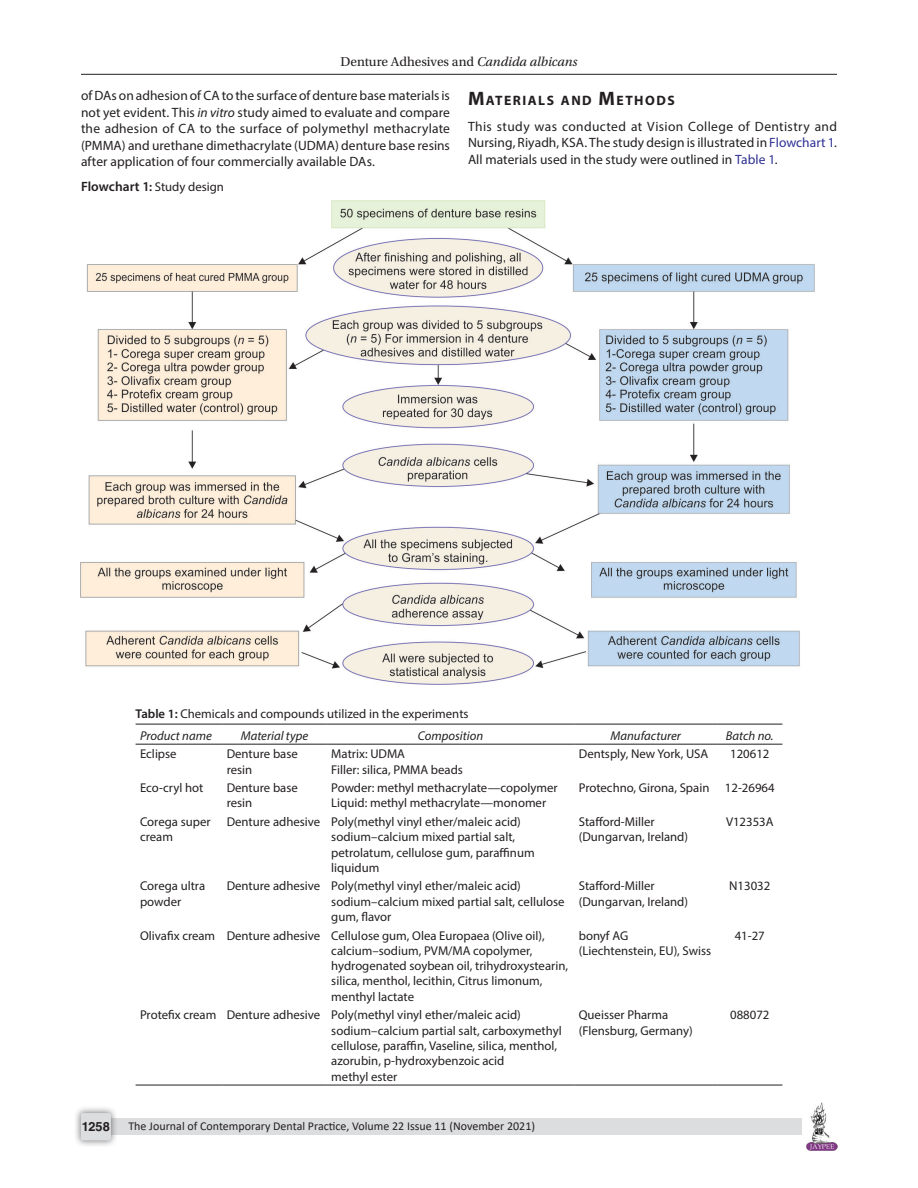
<style>
.page{position:relative;width:918px;height:1188px;background:#fff}
.page>*{position:absolute;margin:0;border:0;box-sizing:border-box;transform-origin:0 0}
.Head-1{font:700 13.65px "Myriad Pro";letter-spacing:.105em;color:#231f20}
.Para-Indent{font:13.5px/16.5px "Myriad Pro";letter-spacing:.005em;color:#231f20;text-align:justify}
.Para-NoIndent{font:13.5px/16.5px "Myriad Pro";color:#231f20;text-align:justify}
.t1{font:13.5px "Utopia Std";color:#231f20}
.TableBody{font:12.75px/15.3px "Myriad Pro";color:#231f20}
.TableHeader{font:italic 12.75px "Myriad Pro";color:#231f20}
.TableCaption{font:12.75px "Myriad Pro";color:#231f20}
.FigCaption{font:12.75px "Myriad Pro";color:#231f20}
.t2{font:700 12.75px "Helvetica LT Std";color:#231f20}
.t3{font:12px "Calibri";color:#231f20}
.s1{font-style:italic}
.s2{font-size:19.5px}
.s3{color:#2e3092}
.s4{font-weight:600;font-size:13.5px}
.s5{font-weight:600}
</style>
<div class="page">
<hr style="left:81px;top:74px;width:756px;height:1px;background:#231f20">
<img style="left:807px;top:1103px;width:30px;height:48px">
<div style="left:96px;top:1119px;width:706px;height:16px;background:#dcdddf"></div>
<div style="left:73px;top:1106px;width:45px;height:41px;background:#231f20;opacity:.61"></div>
<div style="left:81px;top:1113px;width:30px;height:27px;background:#dcdddf;border-radius:2px"></div>
<img style="left:81px;top:201px;width:734px;height:483px">
<hr style="left:136px;top:724px;width:86px;height:1px;background:#231f20">
<hr style="left:222px;top:724px;width:105px;height:1px;background:#231f20">
<hr style="left:327px;top:724px;width:247px;height:1px;background:#231f20">
<hr style="left:574px;top:724px;width:143px;height:1px;background:#231f20">
<hr style="left:717px;top:724px;width:65px;height:1px;background:#231f20">
<hr style="left:136px;top:744px;width:86px;height:1px;background:#231f20">
<hr style="left:222px;top:744px;width:105px;height:1px;background:#231f20">
<hr style="left:327px;top:744px;width:247px;height:1px;background:#231f20">
<hr style="left:574px;top:744px;width:143px;height:1px;background:#231f20">
<hr style="left:717px;top:744px;width:65px;height:1px;background:#231f20">
<hr style="left:136px;top:1085px;width:86px;height:1px;background:#231f20">
<hr style="left:222px;top:1085px;width:105px;height:1px;background:#231f20">
<hr style="left:327px;top:1085px;width:247px;height:1px;background:#231f20">
<hr style="left:574px;top:1085px;width:143px;height:1px;background:#231f20">
<hr style="left:717px;top:1085px;width:65px;height:1px;background:#231f20">
<p class="t1" style="left:340px;top:55px;width:239px">Denture Adhesives and <span class="s1">Candida albicans</span></p>
<p class="Para-Indent" style="left:81px;top:87px;width:371px">of DAs on adhesion of CA to the surface of denture base materials is not yet evident. This <span class="s1">in vitro</span> study aimed to evaluate and compare the adhesion of CA to the surface of polymethyl methacrylate (PMMA) and urethane dimethacrylate (UDMA) denture base resins after application of four commercially available DAs.</p>
<p class="Head-1" style="left:468px;top:91px;width:208px"><span class="s2">M</span>ATERIALS AND <span class="s2">M</span>ETHODS</p>
<p class="Para-NoIndent" style="left:468px;top:118px;width:371px">This study was conducted at Vision College of Dentistry and Nursing, Riyadh, KSA. The study design is illustrated in <span class="s3">Flowchart 1</span>.<br>All materials used in the study were outlined in <span class="s3">Table 1</span>.</p>
<p class="FigCaption" style="left:81px;top:179px;width:144px"><span class="s4">Flowchart 1</span><span class="s5">:</span> Study design</p>
<p class="TableCaption" style="left:136px;top:706px;width:335px"><span class="s5">Table 1:</span> Chemicals and compounds utilized in the experiments</p>
<p class="TableHeader" style="left:140px;top:728px;width:73px">Product name</p>
<p class="TableHeader" style="left:241px;top:728px;width:69px">Material type</p>
<p class="TableHeader" style="left:418px;top:728px;width:67px">Composition</p>
<p class="TableHeader" style="left:611px;top:728px;width:72px">Manufacturer</p>
<p class="TableHeader" style="left:726px;top:728px;width:49px">Batch no.</p>
<p class="TableBody" style="left:140px;top:746px;width:38px">Eclipse</p>
<p class="TableBody" style="left:227px;top:746px;width:73px">Denture base resin</p>
<p class="TableBody" style="left:331px;top:746px;width:75px">Matrix: UDMA</p>
<p class="TableBody" style="left:579px;top:746px;width:131px">Dentsply, New York, USA</p>
<p class="TableBody" style="left:730px;top:746px;width:41px">120612</p>
<p class="TableBody" style="left:331px;top:761px;width:133px">Filler: silica, PMMA beads</p>
<p class="TableBody" style="left:140px;top:780px;width:65px">Eco-cryl hot</p>
<p class="TableBody" style="left:227px;top:780px;width:73px">Denture base resin</p>
<p class="TableBody" style="left:331px;top:780px;width:228px">Powder: methyl methacrylate—copolymer</p>
<p class="TableBody" style="left:331px;top:795px;width:216px">Liquid: methyl methacrylate—monomer</p>
<p class="TableBody" style="left:579px;top:780px;width:132px">Protechno, Girona, Spain</p>
<p class="TableBody" style="left:725px;top:780px;width:51px">12-26964</p>
<p class="TableBody" style="left:140px;top:814px;width:72px">Corega super cream</p>
<p class="TableBody" style="left:227px;top:814px;width:95px">Denture adhesive</p>
<p class="TableBody" style="left:331px;top:814px;width:205px">Poly(methyl vinyl ether/maleic acid) sodium–calcium mixed partial salt, petrolatum, cellulose gum, paraffinum liquidum</p>
<p class="TableBody" style="left:579px;top:814px;width:111px">Stafford-Miller (Dungarvan, Ireland)</p>
<p class="TableBody" style="left:726px;top:814px;width:49px">V12353A</p>
<p class="TableBody" style="left:140px;top:878px;width:67px">Corega ultra powder</p>
<p class="TableBody" style="left:227px;top:878px;width:95px">Denture adhesive</p>
<p class="TableBody" style="left:331px;top:878px;width:235px">Poly(methyl vinyl ether/maleic acid) sodium–calcium mixed partial salt, cellulose gum, flavor</p>
<p class="TableBody" style="left:579px;top:878px;width:111px">Stafford-Miller (Dungarvan, Ireland)</p>
<p class="TableBody" style="left:729px;top:878px;width:43px">N13032</p>
<p class="TableBody" style="left:140px;top:927px;width:77px">Olivafix cream</p>
<p class="TableBody" style="left:227px;top:927px;width:95px">Denture adhesive</p>
<p class="TableBody" style="left:331px;top:927px;width:238px">Cellulose gum, Olea Europaea (Olive oil), calcium–sodium, PVM/MA copolymer, hydrogenated soybean oil, trihydroxystearin, silica, menthol, lecithin, Citrus limonum, menthyl lactate</p>
<p class="TableBody" style="left:579px;top:927px;width:134px">bonyf AG<br>(Liechtenstein, EU), Swiss</p>
<p class="TableBody" style="left:735px;top:927px;width:32px">41-27</p>
<p class="TableBody" style="left:140px;top:1007px;width:78px">Protefix cream</p>
<p class="TableBody" style="left:227px;top:1007px;width:95px">Denture adhesive</p>
<p class="TableBody" style="left:331px;top:1007px;width:232px">Poly(methyl vinyl ether/maleic acid) sodium–calcium partial salt, carboxymethyl cellulose, paraffin, Vaseline, silica, menthol, azorubin, p-hydroxybenzoic acid<br>methyl ester</p>
<p class="TableBody" style="left:579px;top:1007px;width:115px">Queisser Pharma (Flensburg, Germany)</p>
<p class="TableBody" style="left:730px;top:1007px;width:41px">088072</p>
<p class="t2" style="left:82px;top:1119px;width:29px">1258</p>
<p class="t3" style="left:128px;top:1117px;width:408px">The Journal of Contemporary Dental Practice, Volume 22 Issue 11 (November 2021)</p>
</div>
